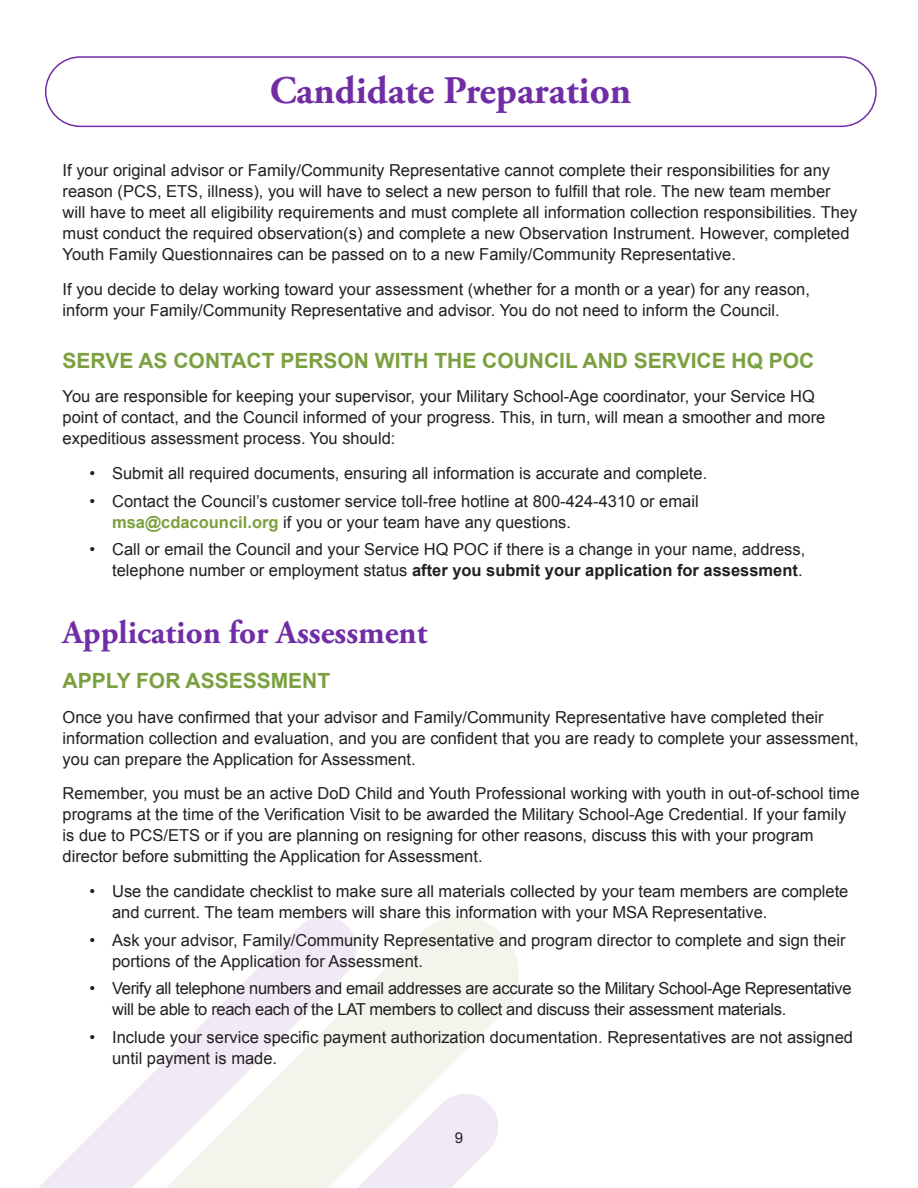
<style>
.page{position:relative;width:918px;height:1188px;background:#fff}
.page>*{position:absolute;margin:0;border:0;box-sizing:border-box;transform-origin:0 0}
.t1{font:700 39px "Adobe Garamond Pro";color:#712da5}
.Heading_1_Purple{font:700 33px "Adobe Garamond Pro";color:#712da5}
.Heading_2{font:700 21px "Arial";color:#7ba03f}
.Body{font:16.5px/21px "Arial";color:#231f20}
.Bullets{font:16.5px/21px "Arial";color:#231f20}
.Bullets-2{font:16.5px/21px "Arial";letter-spacing:-.02em;color:#231f20}
.t2{font:15px "Arial";color:#231f20}
.s1{font-weight:700;color:#7ba03f}
.s2{font-weight:700}
</style>
<div class="page">
<svg style="left:360px;top:917px;width:159px;height:271px;fill:#f2f5ec"></svg>
<svg style="left:39px;top:916px;width:321px;height:272px"></svg>
<div style="left:45px;top:56px;width:832px;height:71px;border:2px solid #712da5;border-radius:35px"></div>
<p class="t1" style="left:270px;top:68px;width:363px">Candidate Preparation</p>
<p class="Body" style="left:63px;top:160px;width:796px">If your original advisor or Family/Community Representative cannot complete their responsibilities for any reason (PCS, ETS, illness), you will have to select a new person to fulfill that role. The new team member will have to meet all eligibility requirements and must complete all information collection responsibilities. They must conduct the required observation(s) and complete a new Observation Instrument. However, completed Youth Family Questionnaires can be passed on to a new Family/Community Representative.</p>
<p class="Body" style="left:63px;top:278px;width:749px">If you decide to delay working toward your assessment (whether for a month or a year) for any reason, inform your Family/Community Representative and advisor. You do not need to inform the Council.</p>
<p class="Heading_2" style="left:63px;top:347px;width:753px">SERVE AS CONTACT PERSON WITH THE COUNCIL AND SERVICE HQ POC</p>
<p class="Body" style="left:63px;top:386px;width:764px">You are responsible for keeping your supervisor, your Military School-Age coordinator, your Service HQ point of contact, and the Council informed of your progress. This, in turn, will mean a smoother and more expeditious assessment process. You should:</p>
<p class="Bullets" style="left:90px;top:463px;width:619px">• Submit all required documents, ensuring all information is accurate and complete.</p>
<p class="Bullets" style="left:112px;top:490px;width:588px;text-indent:-22px">• Contact the Council’s customer service toll-free hotline at 800-424-4310 or email <span class="s1">msa@cdacouncil.org</span> if you or your team have any questions.</p>
<p class="Bullets" style="left:90px;top:539px;width:717px;text-align:right">• Call or email the Council and your Service HQ POC if there is a change in your name, address, telephone number or employment status <span class="s2">after you submit your application for assessment</span>.</p>
<p class="Heading_1_Purple" style="left:63px;top:613px;width:366px">Application for Assessment</p>
<p class="Heading_2" style="left:63px;top:667px;width:269px">APPLY FOR ASSESSMENT</p>
<p class="Body" style="left:63px;top:707px;width:798px">Once you have confirmed that your advisor and Family/Community Representative have completed their information collection and evaluation, and you are confident that you are ready to complete your assessment, you can prepare the Application for Assessment.</p>
<p class="Body" style="left:63px;top:783px;width:798px">Remember, you must be an active DoD Child and Youth Professional working with youth in out-of-school time programs at the time of the Verification Visit to be awarded the Military School-Age Credential. If your family is due to PCS/ETS or if you are planning on resigning for other reasons, discuss this with your program director before submitting the Application for Assessment.</p>
<p class="Bullets" style="left:112px;top:881px;width:738px;text-indent:-22px">• Use the candidate checklist to make sure all materials collected by your team members are complete and current. The team members will share this information with your MSA Representative.</p>
<p class="Bullets" style="left:112px;top:929px;width:735px;text-indent:-22px">• Ask your advisor, Family/Community Representative and program director to complete and sign their portions of the Application for Assessment.</p>
<p class="Bullets-2" style="left:112px;top:978px;width:741px;text-indent:-22px">• Verify all telephone numbers and email addresses are accurate so the Military School-Age Representative will be able to reach each of the LAT members to collect and discuss their assessment materials.</p>
<p class="Bullets" style="left:112px;top:1027px;width:743px;text-indent:-22px">• Include your service specific payment authorization documentation. Representatives are not assigned until payment is made.</p>
<p class="t2" style="left:455px;top:1128px;width:10px">9</p>
</div>
